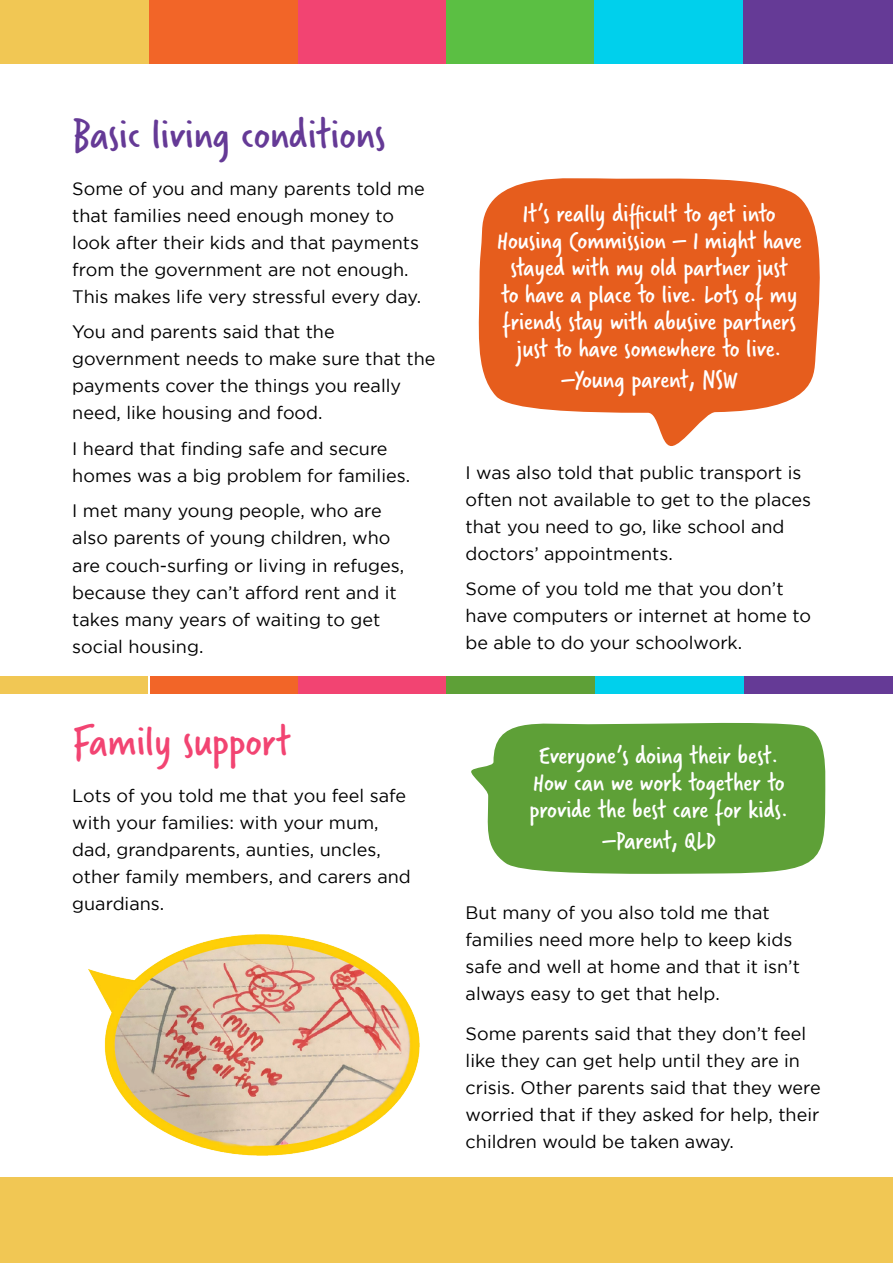
<style>
.page{position:relative;width:893px;height:1263px;background:#fff}
.page>*{position:absolute;margin:0;border:0;box-sizing:border-box;transform-origin:0 0}
.CF_Heading_2-Purple{font:45px "Verveine";color:#653a96}
.CF-Heading_2-Pink{font:45px "Verveine";color:#f24472}
.Quote-White{font:27px/27px "Verveine";color:#fff;text-align:center}
.Normal__2{font:18px/27px "Gotham";color:#000}
.Normal__3{font:18px/27px "Gotham";color:#000}
</style>
<div class="page">
<div style="left:0;top:0;width:149px;height:64px;background:#f1c754"></div>
<div style="left:149px;top:0;width:149px;height:64px;background:#f26528"></div>
<div style="left:298px;top:0;width:148px;height:64px;background:#f24472"></div>
<div style="left:446px;top:0;width:148px;height:64px;background:#5bbf43"></div>
<div style="left:594px;top:0;width:149px;height:64px;background:#00d0ec"></div>
<div style="left:743px;top:0;width:150px;height:64px;background:#653a96"></div>
<div style="left:0;top:676px;width:148px;height:17px;background:#f1c754"></div>
<div style="left:150px;top:676px;width:148px;height:17px;background:#f26528"></div>
<div style="left:298px;top:676px;width:149px;height:17px;background:#f24472"></div>
<div style="left:446px;top:676px;width:149px;height:17px;background:#5ea037"></div>
<div style="left:595px;top:676px;width:149px;height:17px;background:#00d0ec"></div>
<div style="left:744px;top:676px;width:149px;height:17px;background:#653a96"></div>
<div style="left:0;top:1178px;width:893px;height:85px;background:#f1c754"></div>
<svg style="left:478px;top:178px;width:342px;height:268px;fill:#e65d1d"></svg>
<svg style="left:471px;top:722px;width:355px;height:152px;background:#6da94a"></svg>
<img style="left:88px;top:934px;width:332px;height:221px">
<h2 class="CF_Heading_2-Purple" style="left:72px;top:103px;width:315px">Basic living conditions</h2>
<p class="Normal__2" style="left:72px;top:175px;width:354px">Some of you and many parents told me that families need enough money to look after their kids and that payments from the government are not enough.<br>This makes life very stressful every day.</p>
<p class="Normal__2" style="left:72px;top:318px;width:365px">You and parents said that the government needs to make sure that the payments cover the things you really need, like housing and food.</p>
<p class="Normal__2" style="left:72px;top:435px;width:339px">I heard that finding safe and secure homes was a big problem for families.</p>
<p class="Normal__2" style="left:72px;top:497px;width:333px">I met many young people, who are also parents of young children, who are couch-surfing or living in refuges, because they can’t afford rent and it takes many years of waiting to get social housing.</p>
<h2 class="CF-Heading_2-Pink" style="left:72px;top:710px;width:220px">Family support</h2>
<p class="Normal__3" style="left:72px;top:782px;width:340px">Lots of you told me that you feel safe with your families: with your mum, dad, grandparents, aunties, uncles, other family members, and carers and guardians.</p>
<p class="Quote-White" style="left:497px;top:200px;width:306px">It’s really difficult to get into<br>Housing Commission – I might have stayed with my old partner just<br>to have a place to live. Lots of my friends stay with abusive partners just to have somewhere to live.</p>
<p class="Quote-White" style="left:561px;top:366px;width:177px">–Young parent, NSW</p>
<p class="Normal__2" style="left:466px;top:459px;width:347px">I was also told that public transport is often not available to get to the places that you need to go, like school and doctors’ appointments.</p>
<p class="Normal__3" style="left:466px;top:575px;width:347px">Some of you told me that you don’t have computers or internet at home to be able to do your schoolwork.</p>
<p class="Quote-White" style="left:529px;top:742px;width:260px">Everyone’s doing their best.<br>How can we work together to provide the best care for kids.</p>
<p class="Quote-White" style="left:602px;top:827px;width:115px">–Parent, QLD</p>
<p class="Normal__3" style="left:466px;top:899px;width:336px">But many of you also told me that families need more help to keep kids safe and well at home and that it isn’t always easy to get that help.</p>
<p class="Normal__3" style="left:466px;top:1019px;width:357px">Some parents said that they don’t feel like they can get help until they are in crisis. Other parents said that they were worried that if they asked for help, their children would be taken away.</p>
</div>
